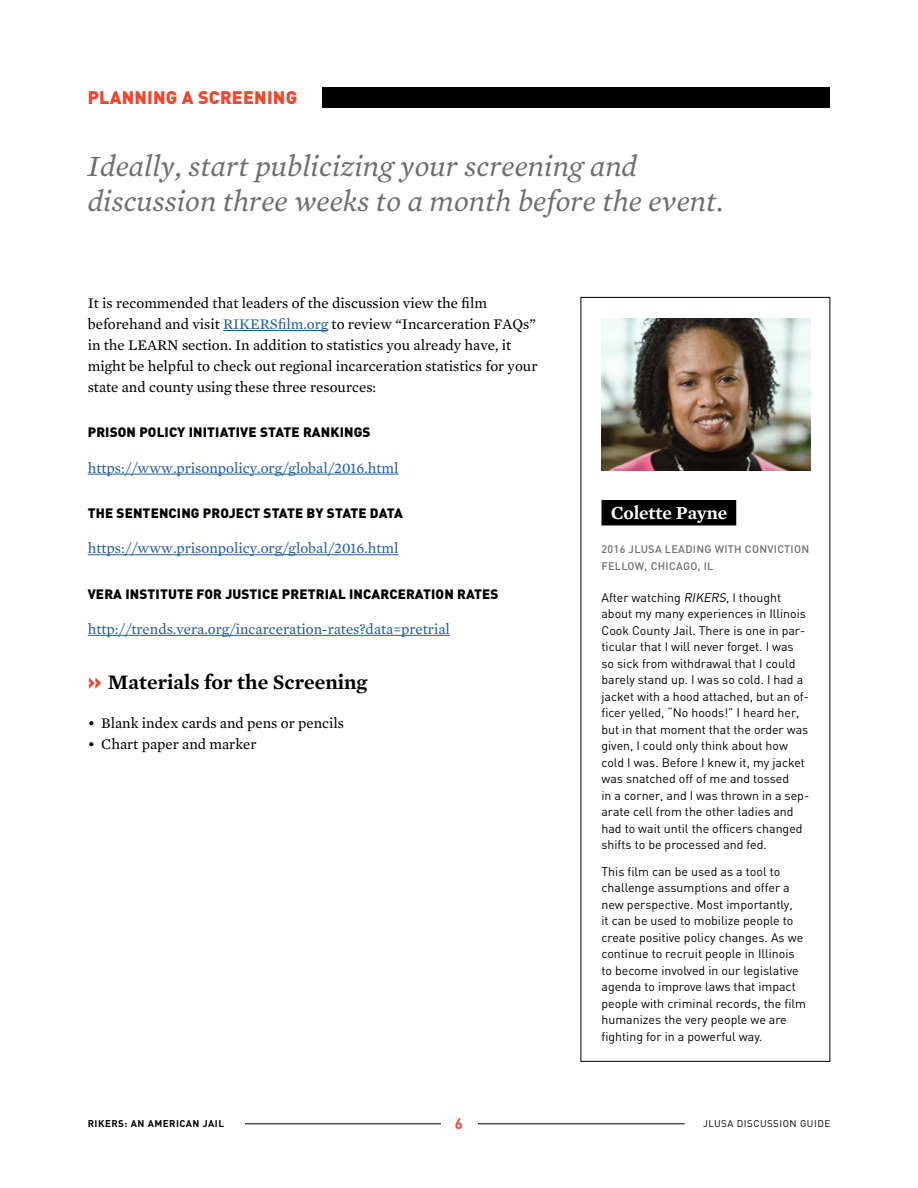
<style>
.page{position:relative;width:918px;height:1188px;background:#fff}
.page>*{position:absolute;margin:0;border:0;box-sizing:border-box;transform-origin:0 0}
.t1{font:italic 30px/34.5px "Mercury Text G2";color:#6d6e71}
.t2{font:600 21px "Mercury Text G2";color:#000}
.t3{font:600 18.75px "Mercury Text G2";letter-spacing:-.01em;color:#fff}
.t4{font:900 18px "DIN";letter-spacing:.01em;color:#ef462d}
.t5{font:15px/21px "Mercury Text G2";color:#000}
.t6{font:15px "Mercury Text G2";color:#215e9e}
.t7{font:700 15px "DIN";color:#ef462d}
.t8{font:900 13.5px "DIN";letter-spacing:.01em;color:#000}
.t9{font:12.3px/16.5px "DIN";color:#000}
.t10{font:500 10.8px/16.5px "DIN";letter-spacing:.025em;color:#6d6e71}
.t11{font:700 9.75px "DIN";letter-spacing:.05em;color:#000}
.t12{font:9.75px "DIN";letter-spacing:.05em;color:#000}
.s1{color:#215e9e}
.s2{font-family:"DIN";font-weight:900;color:#ef462d}
.s3{font-style:italic}
</style>
<div class="page">
<hr style="left:245px;top:1123px;width:440px;height:1px;background:#000">
<div style="left:441px;top:1112px;width:36px;height:24px;background:#fff"></div>
<hr style="left:223px;top:330px;width:105px;height:1px;background:#215e9e">
<hr style="left:88px;top:474px;width:311px;height:1px;background:#215e9e">
<hr style="left:88px;top:554px;width:311px;height:1px;background:#215e9e">
<hr style="left:88px;top:635px;width:362px;height:1px;background:#215e9e">
<div style="left:323px;top:88px;width:507px;height:20px;background:#000"></div>
<div style="left:602px;top:500px;width:134px;height:25px;background:#000"></div>
<img style="left:602px;top:318px;width:209px;height:153px">
<h3 class="t4" style="left:88px;top:86px;width:211px">PLANNING A SCREENING</h3>
<h1 class="t1" style="left:88px;top:149px;width:637px">Ideally, start publicizing your screening and discussion three weeks to a month before the event.</h1>
<p class="t5" style="left:88px;top:293px;width:451px">It is recommended that leaders of the discussion view the film beforehand and visit <span class="s1">RIKERSfilm.org</span> to review “Incarceration FAQs” in the LEARN section. In addition to statistics you already have, it might be helpful to check out regional incarceration statistics for your state and county using these three resources:</p>
<p class="t8" style="left:88px;top:423px;width:284px">PRISON POLICY INITIATIVE STATE RANKINGS</p>
<p class="t6" style="left:88px;top:459px;width:312px">https://www.prisonpolicy.org/global/2016.html</p>
<p class="t8" style="left:88px;top:504px;width:317px">THE SENTENCING PROJECT STATE BY STATE DATA</p>
<p class="t6" style="left:88px;top:539px;width:312px">https://www.prisonpolicy.org/global/2016.html</p>
<p class="t8" style="left:88px;top:585px;width:412px">VERA INSTITUTE FOR JUSTICE PRETRIAL INCARCERATION RATES</p>
<p class="t6" style="left:88px;top:620px;width:364px">http://trends.vera.org/incarceration-rates?data=pretrial</p>
<h2 class="t2" style="left:88px;top:669px;width:281px"><span class="s2">»</span> Materials for the Screening</h2>
<p class="t5" style="left:88px;top:713px;width:258px">• Blank index cards and pens or pencils</p>
<p class="t5" style="left:88px;top:734px;width:170px">• Chart paper and marker</p>
<h3 class="t3" style="left:611px;top:501px;width:118px">Colette Payne</h3>
<p class="t10" style="left:602px;top:541px;width:209px">2016 JLUSA LEADING WITH CONVICTION<br>FELLOW, CHICAGO, IL</p>
<p class="t9" style="left:601px;top:589px;width:209px">After watching <span class="s3">RIKERS</span>, I thought about my many experiences in Illinois Cook County Jail. There is one in par&shy;ticular that I will never forget. I was so sick from withdrawal that I could barely stand up. I was so cold. I had a jacket with a hood attached, but an of&shy;ficer yelled, “No hoods!” I heard her, but in that moment that the order was given, I could only think about how cold I was. Before I knew it, my jacket was snatched off of me and tossed<br>in a corner, and I was thrown in a sep&shy;arate cell from the other ladies and had to wait until the officers changed shifts to be processed and fed.</p>
<p class="t9" style="left:601px;top:863px;width:206px">This film can be used as a tool to challenge assumptions and offer a new perspective. Most importantly,<br>it can be used to mobilize people to create positive policy changes. As we continue to recruit people in Illinois to become involved in our legislative agenda to improve laws that impact people with criminal records, the film humanizes the very people we are fighting for in a powerful way.</p>
<p class="t11" style="left:88px;top:1118px;width:138px">RIKERS: AN AMERICAN JAIL</p>
<p class="t7" style="left:455px;top:1114px;width:10px">6</p>
<p class="t12" style="left:703px;top:1118px;width:129px">JLUSA DISCUSSION GUIDE</p>
</div>
